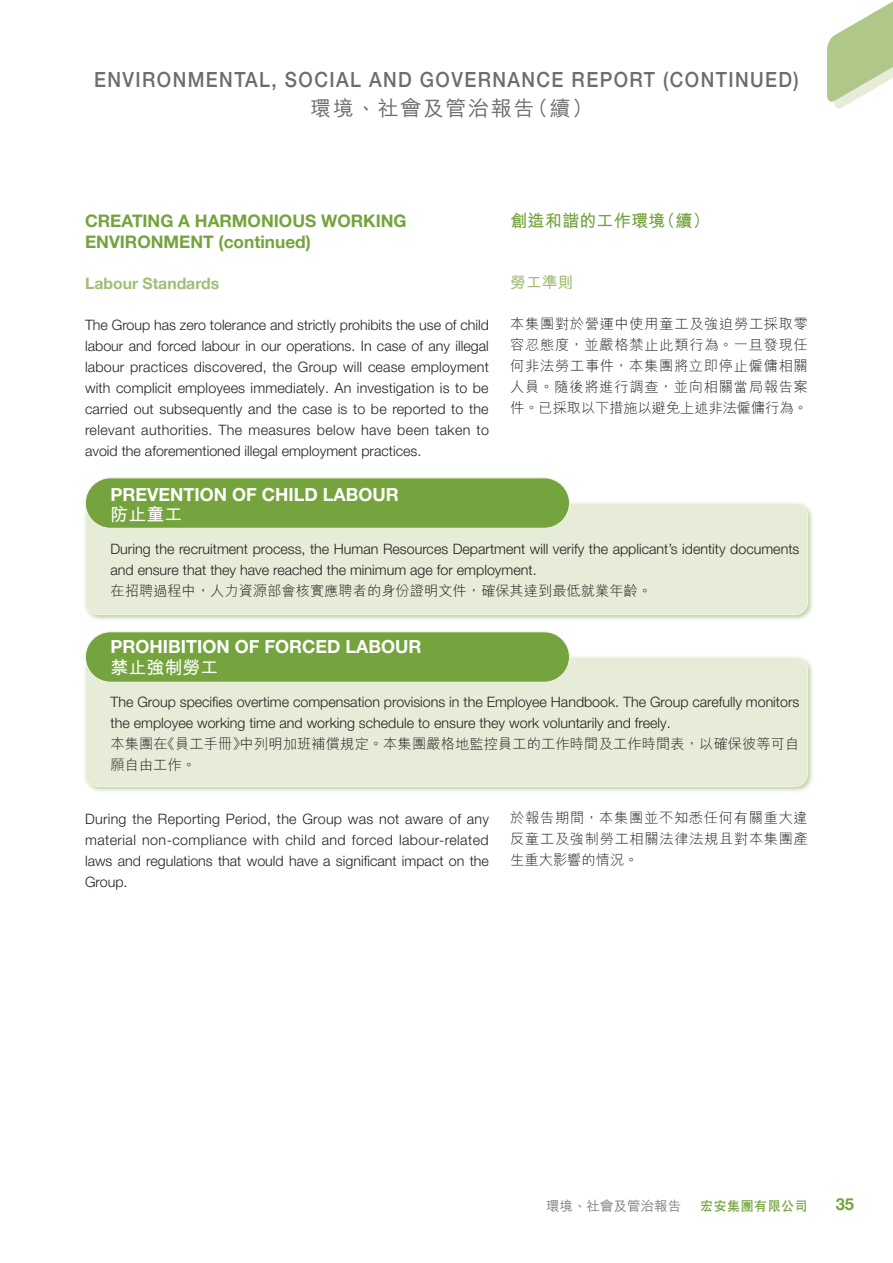
<style>
.page{position:relative;width:893px;height:1263px;background:#fff}
.page>*{position:absolute;margin:0;border:0;box-sizing:border-box;transform-origin:0 0}
.t1{font:500 21px "Helvetica Neue LT Pro";letter-spacing:.075em;color:#6c6d70;scale:.9 1}
.t2{font:500 21px "M Hei HK";letter-spacing:.075em;color:#6c6d70}
.t3{font:700 18px "Helvetica Neue LT Pro";color:#fff}
.t4{font:700 18px "M Hei HK";color:#fff}
.t5{font:700 17.25px/21px "Helvetica Neue LT Pro";color:#75a33d}
.t6{font:700 17.25px "M Hei HK";color:#75a33d}
.t7{font:700 16.5px "Helvetica Neue LT Pro";color:#75a33d}
.t8{font:700 15.75px "Helvetica Neue LT Pro";color:#a0be76}
.t9{font:700 15.75px "M Hei HK";color:#a0be76}
.t10{font:300 14.25px/21px "Helvetica Neue LT Pro";color:#231f20;text-align:justify}
.t11{font:300 14.25px/21px "M Hei HK";letter-spacing:.005em;color:#231f20;text-align:justify}
.t12{font:500 13.5px "M Hei HK";color:#808285}
.t13{font:700 13.5px "C Hei 2 HK";color:#75a33d}
</style>
<div class="page">
<svg style="left:827px;top:1px;width:66px;height:108px"></svg>
<div style="left:83px;top:501px;width:732px;height:121px;background:#75a33d;opacity:.5"></div>
<div style="left:85px;top:503px;width:723px;height:112px;background:#e6ecd7;border-radius:13px"></div>
<div style="left:85px;top:503px;width:723px;height:112px;border:1px solid #f4f5eb;border-radius:13px"></div>
<div style="left:85px;top:478px;width:484px;height:50px;background:#75a33d;border-radius:25px"></div>
<div style="left:85px;top:477px;width:485px;height:52px;border:1px solid #f4f5eb;border-radius:25px"></div>
<div style="left:83px;top:655px;width:732px;height:138px;background:#75a33d;opacity:.5"></div>
<div style="left:85px;top:657px;width:723px;height:129px;background:#e6ecd7;border-radius:13px"></div>
<div style="left:85px;top:657px;width:723px;height:130px;border:1px solid #f4f5eb;border-radius:13px"></div>
<div style="left:85px;top:632px;width:484px;height:50px;background:#75a33d;border-radius:25px"></div>
<div style="left:85px;top:631px;width:485px;height:51px;border:1px solid #f4f5eb;border-radius:25px"></div>
<h1 class="t1" style="left:94px;top:66px;width:784px">ENVIRONMENTAL, SOCIAL AND GOVERNANCE REPORT (CONTINUED)</h1>
<h1 class="t2" style="left:310px;top:93px;width:285px">環境、社會及管治報告（續）</h1>
<p class="t6" style="left:510px;top:208px;width:201px">創造和諧的工作環境（續）</p>
<p class="t5" style="left:85px;top:210px;width:323px">CREATING A HARMONIOUS WORKING<br>ENVIRONMENT (continued)</p>
<p class="t8" style="left:85px;top:274px;width:136px">Labour Standards</p>
<p class="t10" style="left:85px;top:314px;width:405px">The Group has zero tolerance and strictly prohibits the use of child labour and forced labour in our operations. In case of any illegal labour practices discovered, the Group will cease employment with complicit employees immediately. An investigation is to be carried out subsequently and the case is to be reported to the relevant authorities. The measures below have been taken to avoid the aforementioned illegal employment practices.</p>
<p class="t3" style="left:111px;top:483px;width:290px">PREVENTION OF CHILD LABOUR</p>
<p class="t4" style="left:111px;top:501px;width:73px">防止童工</p>
<p class="t10" style="left:111px;top:538px;width:690px">During the recruitment process, the Human Resources Department will verify the applicant’s identity documents and ensure that they have reached the minimum age for employment.</p>
<p class="t11" style="left:111px;top:580px;width:543px">在招聘過程中，人力資源部會核實應聘者的身份證明文件，確保其達到最低就業年齡。</p>
<p class="t9" style="left:510px;top:271px;width:64px">勞工準則</p>
<p class="t11" style="left:510px;top:313px;width:299px">本集團對於營運中使用童工及強迫勞工採取零容忍態度，並嚴格禁止此類行為。一旦發現任何非法勞工事件，本集團將立即停止僱傭相關人員。隨後將進行調查，並向相關當局報告案件。已採取以下措施以避免上述非法僱傭行為。</p>
<p class="t3" style="left:111px;top:636px;width:313px">PROHIBITION OF FORCED LABOUR</p>
<p class="t4" style="left:111px;top:654px;width:109px">禁止強制勞工</p>
<p class="t10" style="left:111px;top:691px;width:690px">The Group specifies overtime compensation provisions in the Employee Handbook. The Group carefully monitors the employee working time and working schedule to ensure they work voluntarily and freely.</p>
<p class="t11" style="left:111px;top:733px;width:690px">本集團在《員工手冊》中列明加班補償規定。本集團嚴格地監控員工的工作時間及工作時間表，以確保彼等可自願自由工作。</p>
<p class="t10" style="left:85px;top:808px;width:405px">During the Reporting Period, the Group was not aware of any material non-compliance with child and forced labour-related laws and regulations that would have a significant impact on the Group.</p>
<p class="t11" style="left:510px;top:807px;width:299px">於報告期間，本集團並不知悉任何有關重大違反童工及強制勞工相關法律法規且對本集團產生重大影響的情況。</p>
<p class="t12" style="left:546px;top:1196px;width:136px">環境、社會及管治報告</p>
<p class="t13" style="left:700px;top:1196px;width:109px">宏安集團有限公司</p>
<p class="t7" style="left:836px;top:1194px;width:20px">35</p>
</div>
